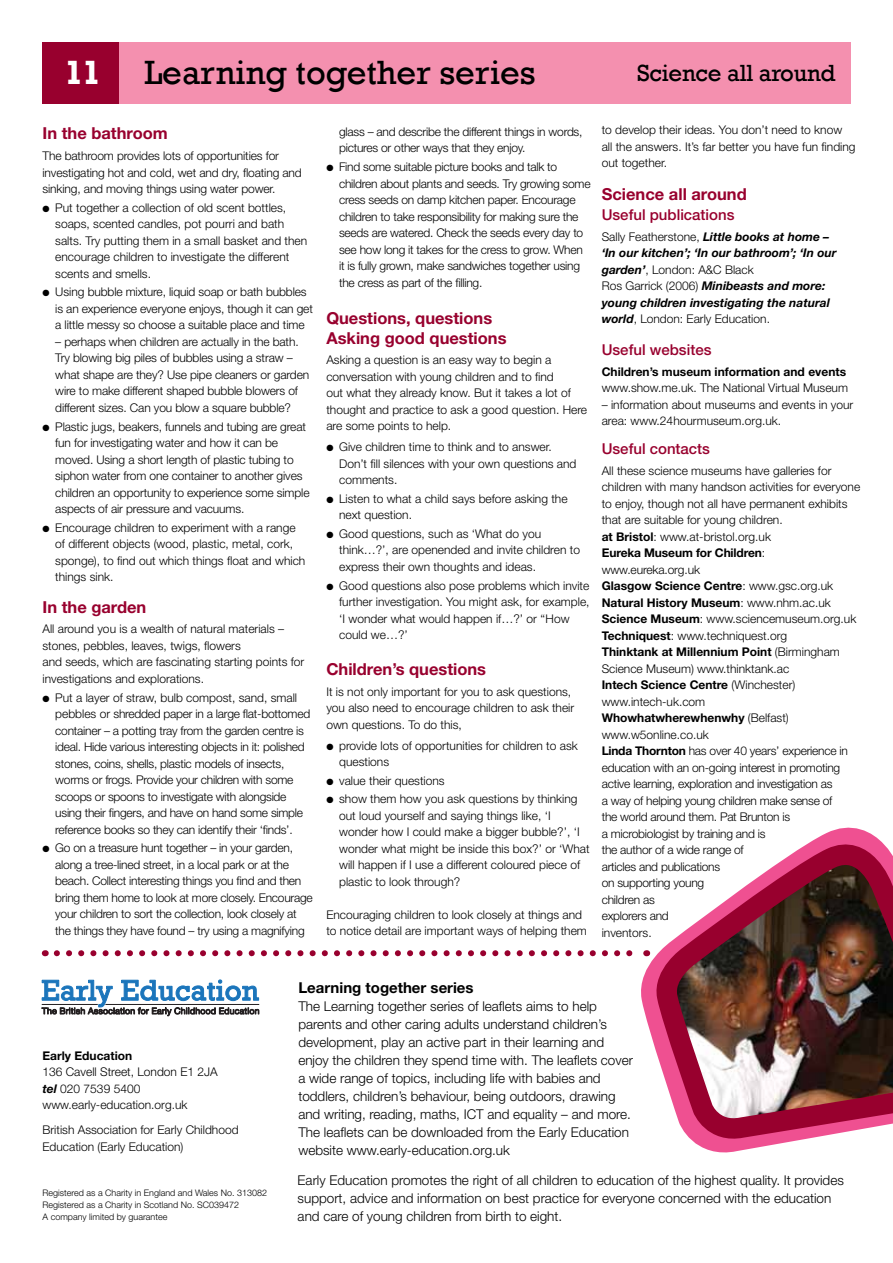
<style>
.page{position:relative;width:893px;height:1263px;background:#fff}
.page>*{position:absolute;margin:0;border:0;box-sizing:border-box;transform-origin:0 0}
.t1{font:34.5px "Rockwell";color:#000}
.t2{font:700 34.5px "Rockwell";color:#fff}
.t3{font:24px "Rockwell";letter-spacing:-.01em;color:#000}
.t4{font:700 16.5px/19.5px "Helvetica Neue";color:#98002e}
.t5{font:500 15px "Helvetica Neue";color:#98002e}
.t6{font:700 15px "Helvetica Neue";color:#000}
.t7{font:300 13.5px/18px "Helvetica Neue";color:#000}
.t8{font:300 12px/16.5px "Helvetica Neue";color:#000}
.t9{font:300 12px/16.5px "Helvetica Neue";letter-spacing:-.02em;color:#000}
.t10{font:italic 700 12px/16.5px "Helvetica Neue";color:#000}
.t11{font:700 12px "Helvetica Neue";color:#000}
.t12{font:300 9px/12px "Helvetica Neue";color:#000}
.s1{font-weight:300;font-style:normal}
.s2{font-weight:700}
.s3{font-weight:700;font-style:italic}
</style>
<div class="page">
<svg style="left:57px;top:950px;width:576px;height:6px"></svg>
<svg style="left:641px;top:829px;width:241px;height:324px"></svg>
<img style="left:655px;top:842px;width:238px;height:309px">
<div style="left:119px;top:43px;width:731px;height:61px;background:#f490af"></div>
<div style="left:43px;top:43px;width:76px;height:61px;background:#98002e"></div>
<svg style="left:41px;top:979px;width:218px;height:37px"></svg>
<h1 class="t2" style="left:64px;top:52px;width:38px">11</h1>
<h1 class="t1" style="left:144px;top:53px;width:393px">Learning together series</h1>
<h2 class="t3" style="left:637px;top:60px;width:200px">Science all around</h2>
<h3 class="t4" style="left:43px;top:123px;width:127px">In the bathroom</h3>
<p class="t8" style="left:43px;top:147px;width:261px">The bathroom provides lots of opportunities for investigating hot and cold, wet and dry, floating and sinking, and moving things using water power.</p>
<p class="t8" style="left:55px;top:199px;width:254px;text-indent:-13px">● Put together a collection of old scent bottles, soaps, scented candles, pot pourri and bath salts. Try putting them in a small basket and then encourage children to investigate the different scents and smells.</p>
<p class="t8" style="left:55px;top:284px;width:259px;text-indent:-13px">● Using bubble mixture, liquid soap or bath bubbles is an experience everyone enjoys, though it can get a little messy so choose a suitable place and time</p>
<p class="t8" style="left:55px;top:333px;width:256px">– perhaps when children are actually in the bath.<br>Try blowing big piles of bubbles using a straw – what shape are they? Use pipe cleaners or garden wire to make different shaped bubble blowers of different sizes. Can you blow a square bubble?</p>
<p class="t8" style="left:55px;top:418px;width:256px;text-indent:-13px">● Plastic jugs, beakers, funnels and tubing are great fun for investigating water and how it can be moved. Using a short length of plastic tubing to siphon water from one container to another gives children an opportunity to experience some simple aspects of air pressure and vacuums.</p>
<p class="t8" style="left:55px;top:519px;width:252px;text-indent:-13px">● Encourage children to experiment with a range of different objects (wood, plastic, metal, cork, sponge), to find out which things float and which things sink.</p>
<h3 class="t4" style="left:43px;top:597px;width:105px">In the garden</h3>
<p class="t8" style="left:43px;top:621px;width:263px">All around you is a wealth of natural materials – stones, pebbles, leaves, twigs, flowers<br>and seeds, which are fascinating starting points for investigations and explorations.</p>
<p class="t9" style="left:55px;top:689px;width:256px;text-indent:-13px">● Put a layer of straw, bulb compost, sand, small pebbles or shredded paper in a large flat-bottomed container – a potting tray from the garden centre is ideal. Hide various interesting objects in it: polished stones, coins, shells, plastic models of insects, worms or frogs. Provide your children with some scoops or spoons to investigate with alongside using their fingers, and have on hand some simple reference books so they can identify their ‘finds’.</p>
<p class="t9" style="left:55px;top:839px;width:259px;text-indent:-13px">● Go on a treasure hunt together – in your garden, along a tree-lined street, in a local park or at the beach. Collect interesting things you find and then bring them home to look at more closely. Encourage your children to sort the collection, look closely at the things they have found – try using a magnifying</p>
<p class="t9" style="left:339px;top:123px;width:245px">glass – and describe the different things in words, pictures or other ways that they enjoy.</p>
<p class="t9" style="left:339px;top:158px;width:253px;text-indent:-13px">● Find some suitable picture books and talk to children about plants and seeds. Try growing some cress seeds on damp kitchen paper. Encourage children to take responsibility for making sure the seeds are watered. Check the seeds every day to see how long it takes for the cress to grow. When it is fully grown, make sandwiches together using the cress as part of the filling.</p>
<h3 class="t4" style="left:326px;top:308px;width:182px">Questions, questions<br>Asking good questions</h3>
<p class="t8" style="left:326px;top:352px;width:262px">Asking a question is an easy way to begin a conversation with young children and to find<br>out what they already know. But it takes a lot of thought and practice to ask a good question. Here are some points to help.</p>
<p class="t8" style="left:339px;top:438px;width:239px;text-indent:-13px">● Give children time to think and to answer.<br>Don’t fill silences with your own questions and comments.</p>
<p class="t8" style="left:339px;top:490px;width:230px;text-indent:-13px">● Listen to what a child says before asking the next question.</p>
<p class="t8" style="left:339px;top:525px;width:242px;text-indent:-13px">● Good questions, such as ‘What do you think…?’, are openended and invite children to express their own thoughts and ideas.</p>
<p class="t8" style="left:339px;top:577px;width:252px;text-indent:-13px">● Good questions also pose problems which invite further investigation. You might ask, for example, ‘I wonder what would happen if…?’ or ‘‘How could we…?’</p>
<h3 class="t4" style="left:326px;top:659px;width:161px">Children’s questions</h3>
<p class="t8" style="left:326px;top:683px;width:249px">It is not only important for you to ask questions, you also need to encourage children to ask their own questions. To do this,</p>
<p class="t8" style="left:339px;top:737px;width:240px;text-indent:-13px">● provide lots of opportunities for children to ask questions</p>
<p class="t8" style="left:326px;top:772px;width:120px">● value their questions</p>
<p class="t8" style="left:339px;top:790px;width:252px;text-indent:-13px">● show them how you ask questions by thinking out loud yourself and saying things like, ‘I wonder how I could make a bigger bubble?’, ‘I wonder what might be inside this box?’ or ‘What will happen if I use a different coloured piece of plastic to look through?</p>
<p class="t8" style="left:326px;top:906px;width:262px">Encouraging children to look closely at things and to notice detail are important ways of helping them</p>
<p class="t8" style="left:602px;top:121px;width:255px">to develop their ideas. You don’t need to know all the answers. It’s far better you have fun finding out together.</p>
<h3 class="t4" style="left:602px;top:184px;width:147px">Science all around</h3>
<p class="t5" style="left:602px;top:205px;width:134px">Useful publications</p>
<p class="t10" style="left:602px;top:228px;width:236px"><span class="s1">Sally Featherstone,</span> Little books at home – ‘In our kitchen’; ‘In our bathroom’; ‘In our garden’<span class="s1">, London: A&amp;C Black<br>Ros Garrick (2006)</span> Minibeasts and more: young children investigating the natural world<span class="s1">, London: Early Education.</span></p>
<p class="t5" style="left:602px;top:341px;width:111px">Useful websites</p>
<p class="t11" style="left:602px;top:364px;width:246px">Children’s museum information and events</p>
<p class="t8" style="left:602px;top:380px;width:248px">www.show.me.uk. The National Virtual Museum</p>
<p class="t8" style="left:602px;top:396px;width:253px">– information about museums and events in your area: www.24hourmuseum.org.uk.</p>
<p class="t5" style="left:602px;top:440px;width:110px">Useful contacts</p>
<p class="t9" style="left:602px;top:462px;width:260px">All these science museums have galleries for children with many handson activities for everyone to enjoy, though not all have permanent exhibits that are suitable for young children.<br><span class="s2">at Bristol</span>: www.at-bristol.org.uk<br><span class="s2">Eureka Museum for Children</span>: www.eureka.org.uk<br><span class="s2">Glasgow Science Centre</span>: www.gsc.org.uk <span class="s2">Natural History Museum</span>: www.nhm.ac.uk <span class="s2">Science Museum</span>: www.sciencemuseum.org.uk <span class="s2">Techniquest</span>: www.techniquest.org<br><span class="s2">Thinktank at Millennium Point</span> (Birmingham Science Museum) www.thinktank.ac<br><span class="s2">Intech Science Centre</span> (Winchester) www.intech-uk.com<br><span class="s2">Whowhatwherewhenwhy</span> (Belfast) www.w5online.co.uk<br><span class="s2">Linda Thornton</span> has over 40 years’ experience in education with an on-going interest in promoting active learning, exploration and investigation as<br>a way of helping young children make sense of<br>the world around them. Pat Brunton is<br>a microbiologist by training and is<br>the author of a wide range of<br>articles and publications<br>on supporting young<br>children as<br>explorers and<br>inventors.</p>
<p class="t11" style="left:43px;top:1048px;width:91px">Early Education</p>
<p class="t8" style="left:43px;top:1063px;width:177px">136 Cavell Street, London E1 2JA <span class="s3">tel</span> 020 7539 5400 www.early-education.org.uk</p>
<p class="t8" style="left:43px;top:1121px;width:198px">British Association for Early Childhood<br>Education (Early Education)</p>
<p class="t12" style="left:43px;top:1186px;width:226px">Registered as a Charity in England and Wales No. 313082<br>Registered as a Charity in Scotland No. SC039472<br>A company limited by guarantee</p>
<p class="t6" style="left:298px;top:978px;width:177px">Learning together series</p>
<p class="t7" style="left:298px;top:996px;width:336px">The Learning together series of leaflets aims to help parents and other caring adults understand children’s development, play an active part in their learning and enjoy the children they spend time with. The leaflets cover a wide range of topics, including life with babies and toddlers, children’s behaviour, being outdoors, drawing and writing, reading, maths, ICT and equality – and more.<br>The leaflets can be downloaded from the Early Education website www.early-education.org.uk</p>
<p class="t7" style="left:298px;top:1171px;width:548px">Early Education promotes the right of all children to education of the highest quality. It provides support, advice and information on best practice for everyone concerned with the education and care of young children from birth to eight.</p>
</div>
